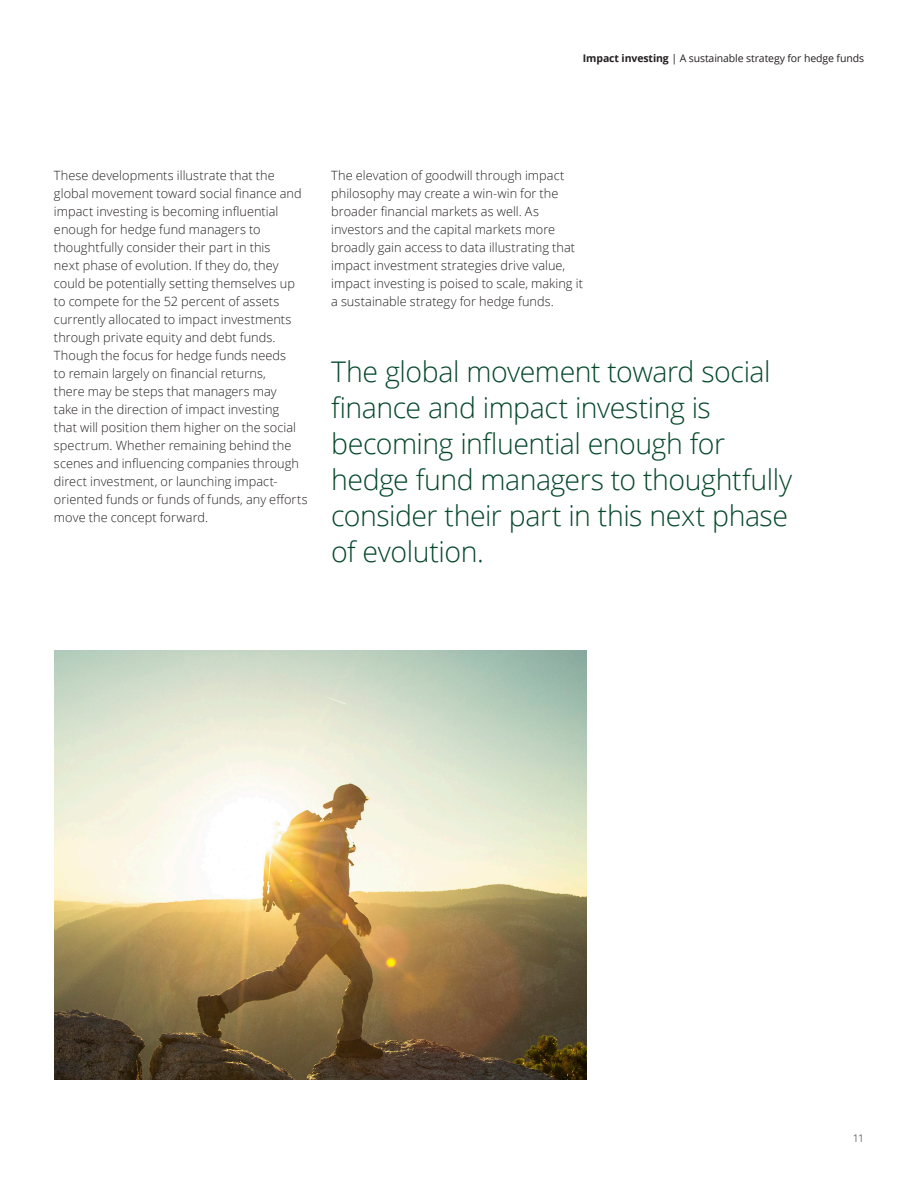
<style>
.page{position:relative;width:918px;height:1188px;background:#fff}
.page>*{position:absolute;margin:0;border:0;box-sizing:border-box;transform-origin:0 0}
.Quote_pullout_medium{font:300 28.5px/36px "Open Sans";letter-spacing:-.015em;color:#06492b}
.Body_copy__8_5_12pt{font:300 12.75px/18px "Open Sans";letter-spacing:.005em;color:#231f20}
.t1{font:10.5px "Open Sans";letter-spacing:-.01em;color:#231f20}
.Number_list_level_1{font:300 10.5px "Open Sans";color:#231f20}
.s1{font-weight:700}
</style>
<div class="page">
<img style="left:54px;top:651px;width:533px;height:429px">
<p class="t1" style="left:583px;top:51px;width:283px"><span class="s1">Impact investing</span> | A sustainable strategy for hedge funds</p>
<p class="Body_copy__8_5_12pt" style="left:54px;top:166px;width:255px">These developments illustrate that the global movement toward social finance and impact investing is becoming influential enough for hedge fund managers to thoughtfully consider their part in this<br>next phase of evolution. If they do, they could be potentially setting themselves up to compete for the 52 percent of assets currently allocated to impact investments through private equity and debt funds.<br>Though the focus for hedge funds needs<br>to remain largely on financial returns,<br>there may be steps that managers may<br>take in the direction of impact investing<br>that will position them higher on the social spectrum. Whether remaining behind the scenes and influencing companies through direct investment, or launching impact&shy;oriented funds or funds of funds, any efforts move the concept forward.</p>
<p class="Body_copy__8_5_12pt" style="left:331px;top:166px;width:235px">The elevation of goodwill through impact</p>
<p class="Body_copy__8_5_12pt" style="left:331px;top:184px;width:253px">philosophy may create a win-win for the broader financial markets as well. As investors and the capital markets more broadly gain access to data illustrating that impact investment strategies drive value, impact investing is poised to scale, making it a sustainable strategy for hedge funds.</p>
<p class="Quote_pullout_medium" style="left:331px;top:353px;width:463px">The global movement toward social finance and impact investing is becoming influential enough for hedge fund managers to thoughtfully consider their part in this next phase of evolution.</p>
<p class="Number_list_level_1" style="left:853px;top:1131px;width:13px">11</p>
</div>
